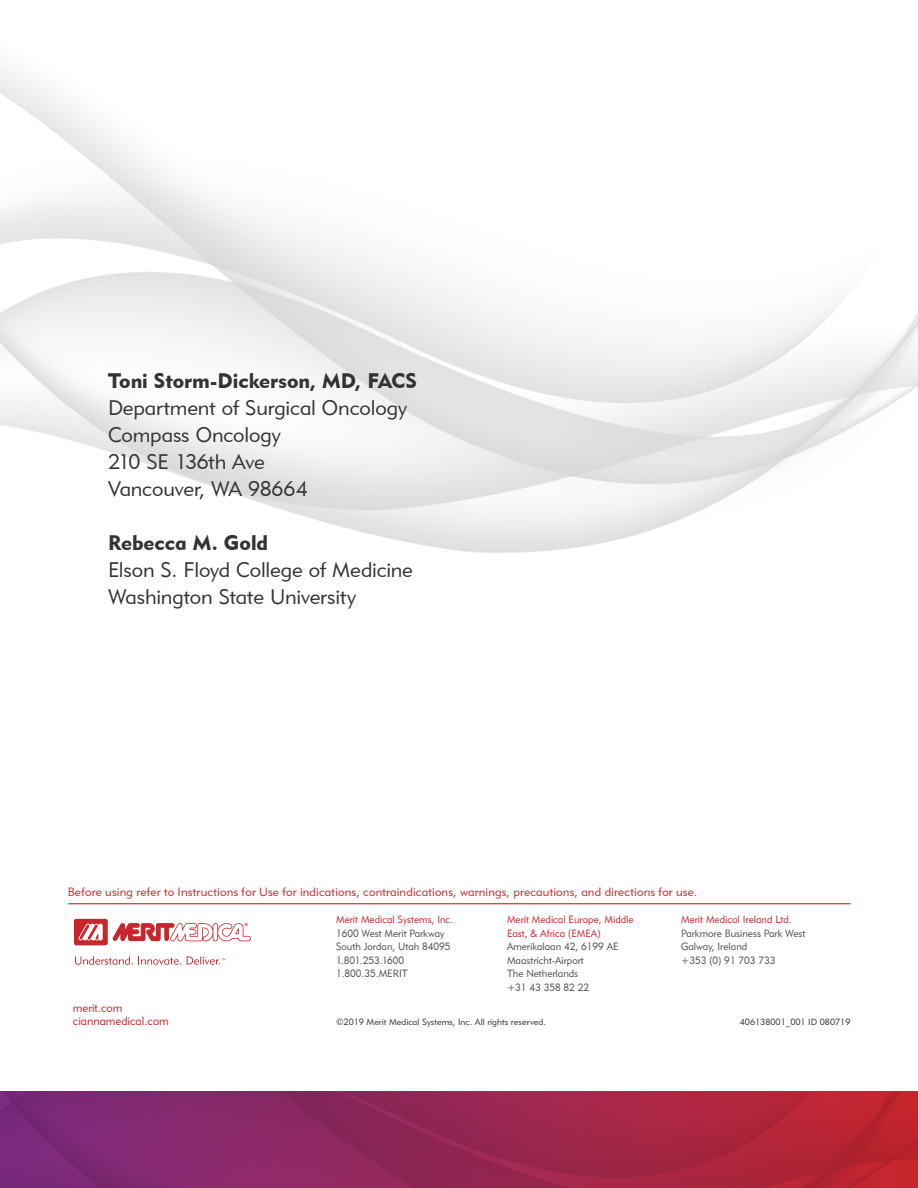
<style>
.page{position:relative;width:918px;height:1188px;background:#fff}
.page>*{position:absolute;margin:0;border:0;box-sizing:border-box;transform-origin:0 0}
.t1{font:21px/27px "Geometric 415 BT Lite A";letter-spacing:-.01em;color:#333}
.t2{font:21px "Geometric 415 BT Black A";color:#333}
.t3{font:12px "Geometric 415 BT Lite A";letter-spacing:.01em;color:#c9252c}
.t4{font:12px/13.5px "Geometric 415 BT Lite A";letter-spacing:.01em;color:#c9252c;scale:.95 1}
.t5{font:10.5px/13.5px "Geometric 415 BT Lite A";color:#4d4d4f;scale:.95 1}
.t6{font:10.5px/13.5px "Geometric 415 BT Lite A";color:#c9252c;scale:.95 1}
.t7{font:9px "Geometric 415 BT Lite A";color:#333}
</style>
<div class="page">
<img style="left:0;top:1091px;width:918px;height:97px">
<svg style="left:75px;top:956px;width:106px;height:9px"></svg>
<svg style="left:187px;top:956px;width:38px;height:9px"></svg>
<svg style="left:74px;top:919px;width:177px;height:26px"></svg>
<hr style="left:68px;top:903px;width:783px;height:1px;background:#c9252c">
<h1 class="t2" style="left:108px;top:368px;width:311px">Toni Storm-Dickerson, MD, FACS</h1>
<h1 class="t1" style="left:108px;top:394px;width:301px">Department of Surgical Oncology<br>Compass Oncology<br>210 SE 136th Ave<br>Vancouver, WA 98664</h1>
<h1 class="t2" style="left:108px;top:530px;width:162px">Rebecca M. Gold</h1>
<h1 class="t1" style="left:108px;top:556px;width:306px">Elson S. Floyd College of Medicine<br>Washington State University</h1>
<p class="t3" style="left:68px;top:884px;width:631px">Before using refer to Instructions for Use for indications, contraindications, warnings, precautions, and directions for use.</p>
<p class="t4" style="left:73px;top:1001px;width:102px">merit.com ciannamedical.com</p>
<p class="t6" style="left:336px;top:913px;width:125px">Merit Medical Systems, Inc.</p>
<p class="t5" style="left:336px;top:926px;width:122px">1600 West Merit Parkway<br>South Jordan, Utah 84095<br>1.801.253.1600<br>1.800.35.MERIT</p>
<p class="t6" style="left:507px;top:913px;width:135px">Merit Medical Europe, Middle<br>East, &amp; Africa (EMEA)</p>
<p class="t5" style="left:507px;top:940px;width:119px">Amerikalaan 42, 6199 AE<br>Maastricht-Airport<br>The Netherlands<br>+31 43 358 82 22</p>
<p class="t6" style="left:681px;top:913px;width:118px">Merit Medical Ireland Ltd.</p>
<p class="t5" style="left:681px;top:926px;width:132px">Parkmore Business Park West<br>Galway, Ireland<br>+353 (0) 91 703 733</p>
<p class="t7" style="left:336px;top:1017px;width:211px">©2019 Merit Medical Systems, Inc. All rights reserved.</p>
<p class="t7" style="left:740px;top:1017px;width:112px">406138001_001 ID 080719</p>
</div>
